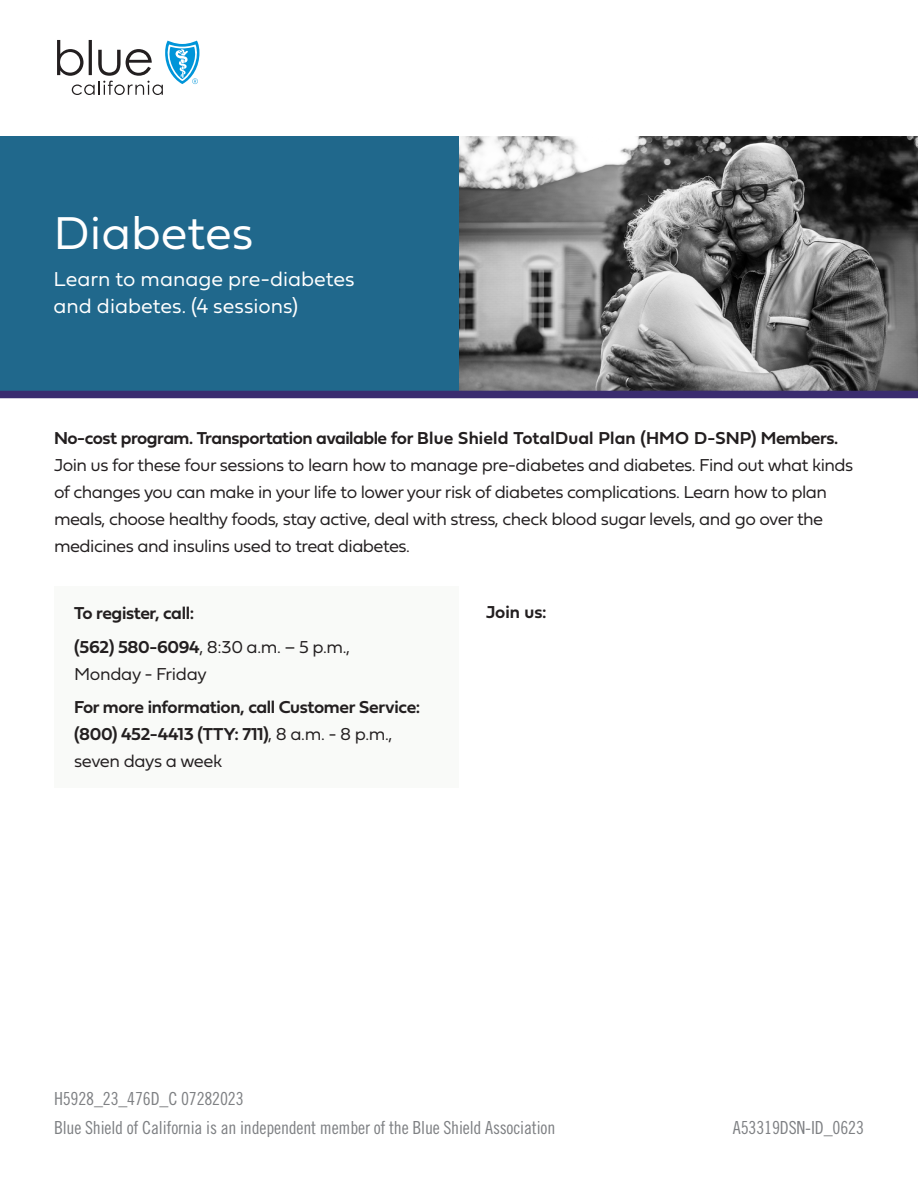
<style>
.page{position:relative;width:918px;height:1188px;background:#fff}
.page>*{position:absolute;margin:0;border:0;box-sizing:border-box;transform-origin:0 0}
.t1{font:48px "Fieldwork Geo Light";color:#fff}
.t2{font:21px/27px "Fieldwork Geo Light";color:#fff}
._2018-BigBlue-Head{font:18px/27px "Fieldwork Geo Light";letter-spacing:-.03em;color:#231f20}
._2018-BlueHead-Reg-1{font:18px/27px "Fieldwork Geo Demibold";letter-spacing:-.02em;color:#231f20}
.t3{font:18px "Trade Gothic LT Std Cn 18";letter-spacing:-.01em;color:#7e8083}
.s1{font-family:"Fieldwork Geo Demibold"}
.s2{font-family:"Fieldwork Geo Light"}
</style>
<div class="page">
<img style="left:459px;top:136px;width:459px;height:255px">
<div style="left:0;top:136px;width:459px;height:257px;background:#20688c"></div>
<div style="left:0;top:391px;width:918px;height:7px;background:#3a2c6f"></div>
<div style="left:54px;top:586px;width:405px;height:202px;background:#f9faf8"></div>
<svg style="left:57px;top:40px;width:142px;height:55px"></svg>
<p class="t1" style="left:54px;top:196px;width:202px">Diabetes</p>
<p class="t2" style="left:54px;top:264px;width:303px">Learn to manage pre-diabetes and diabetes. (4 sessions)</p>
<p class="_2018-BigBlue-Head" style="left:54px;top:424px;width:801px"><span class="s1">No-cost program. Transportation available for Blue Shield TotalDual Plan (HMO D-SNP) Members.<br></span>Join us for these four sessions to learn how to manage pre-diabetes and diabetes. Find out what kinds of changes you can make in your life to lower your risk of diabetes complications. Learn how to plan meals, choose healthy foods, stay active, deal with stress, check blood sugar levels, and go over the medicines and insulins used to treat diabetes.</p>
<p class="_2018-BlueHead-Reg-1" style="left:74px;top:599px;width:121px">To register, call:</p>
<p class="_2018-BigBlue-Head" style="left:74px;top:632px;width:277px"><span class="s1">(562) 580-6094</span>, 8:30 a.m. – 5 p.m.,<br>Monday - Friday</p>
<p class="_2018-BlueHead-Reg-1" style="left:74px;top:693px;width:348px">For more information, call Customer Service: (800) 452-4413 (TTY: 711)<span class="s2">, 8 a.m. - 8 p.m., seven days a week</span></p>
<p class="_2018-BlueHead-Reg-1" style="left:486px;top:598px;width:62px">Join us:</p>
<p class="t3" style="left:54px;top:1088px;width:191px">H5928_23_476D_C 07282023</p>
<p class="t3" style="left:54px;top:1117px;width:503px">Blue Shield of California is an independent member of the Blue Shield Association</p>
<p class="t3" style="left:733px;top:1117px;width:133px">A53319DSN-ID_0623</p>
</div>
